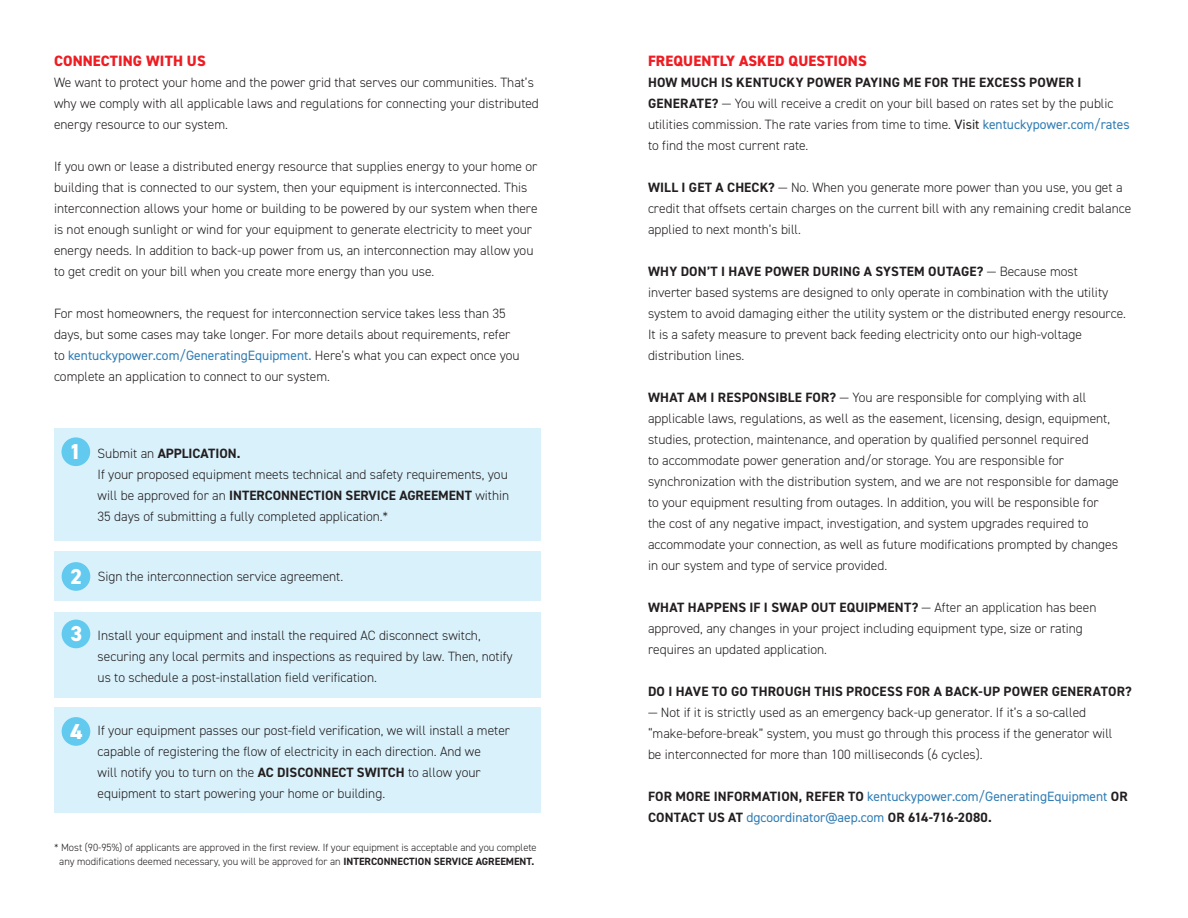
<style>
.page{position:relative;width:1188px;height:918px;background:#fff}
.page>*{position:absolute;margin:0;border:0;box-sizing:border-box;transform-origin:0 0}
.t1{font:800 21.6px "DIN2014";color:#fff}
.t2{font:800 15px "DIN2014";letter-spacing:.01em;color:#ee1d23}
.t3{font:300 13.5px/21px "DIN2014";color:#231f20}
.t4{font:700 13.5px "DIN2014";letter-spacing:.01em;color:#231f20}
.t5{font:13.5px/21px "DIN2014";color:#307db5}
.t6{font:300 10.5px "DIN2014";color:#231f20}
.s1{font-weight:400;color:#307db5}
.s2{font-weight:300}
.s3{font-weight:700}
.s4{font-weight:400}
.s5{font-weight:700;color:#231f20}
</style>
<div class="page">
<div style="left:54px;top:552px;width:486px;height:49px;background:#d9f1fb"></div>
<div style="left:54px;top:429px;width:486px;height:112px;background:#d9f1fb"></div>
<div style="left:61px;top:437px;width:29px;height:29px;background:#62c9ef;border-radius:50%"></div>
<div style="left:54px;top:612px;width:486px;height:85px;background:#d9f1fb"></div>
<div style="left:54px;top:708px;width:486px;height:105px;background:#d9f1fb"></div>
<div style="left:62px;top:562px;width:28px;height:29px;background:#62c9ef;border-radius:50%"></div>
<div style="left:62px;top:620px;width:28px;height:28px;background:#62c9ef;border-radius:50%"></div>
<div style="left:62px;top:717px;width:28px;height:29px;background:#62c9ef;border-radius:50%"></div>
<p class="t2" style="left:54px;top:51px;width:153px">CONNECTING WITH US</p>
<p class="t3" style="left:54px;top:72px;width:486px">We want to protect your home and the power grid that serves our communities. That’s why we comply with all applicable laws and regulations for connecting your distributed energy resource to our system.</p>
<p class="t3" style="left:54px;top:156px;width:485px">If you own or lease a distributed energy resource that supplies energy to your home or building that is connected to our system, then your equipment is interconnected. This interconnection allows your home or building to be powered by our system when there is not enough sunlight or wind for your equipment to generate electricity to meet your energy needs. In addition to back-up power from us, an interconnection may allow you to get credit on your bill when you create more energy than you use.</p>
<p class="t3" style="left:54px;top:303px;width:467px">For most homeowners, the request for interconnection service takes less than 35 days, but some cases may take longer. For more details about requirements, refer to <span class="s1">kentuckypower.com/GeneratingEquipment.</span> Here’s what you can expect once you complete an application to connect to our system.</p>
<p class="t1" style="left:69px;top:437px;width:14px">1</p>
<p class="t4" style="left:98px;top:444px;width:144px"><span class="s2">Submit an</span> APPLICATION.</p>
<p class="t3" style="left:98px;top:464px;width:413px;text-align:justify">If your proposed equipment meets technical and safety requirements, you will be approved for an <span class="s3">INTERCONNECTION SERVICE AGREEMENT</span> within 35 days of submitting a fully completed application.*</p>
<p class="t1" style="left:70px;top:562px;width:14px">2</p>
<p class="t3" style="left:98px;top:566px;width:247px">Sign the interconnection service agreement.</p>
<p class="t1" style="left:71px;top:620px;width:14px">3</p>
<p class="t3" style="left:98px;top:625px;width:417px">Install your equipment and install the required AC disconnect switch, securing any local permits and inspections as required by law. Then, notify us to schedule a post-installation field verification.</p>
<p class="t1" style="left:71px;top:717px;width:14px">4</p>
<p class="t3" style="left:98px;top:720px;width:414px">If your equipment passes our post-field verification, we will install a meter capable of registering the flow of electricity in each direction. And we</p>
<p class="t3" style="left:98px;top:762px;width:385px">will notify you to turn on the <span class="s3">AC DISCONNECT SWITCH</span> to allow your</p>
<p class="t3" style="left:98px;top:783px;width:289px">equipment to start powering your home or building.</p>
<p class="t6" style="left:54px;top:841px;width:484px">* Most (90-95%) of applicants are approved in the first review. If your equipment is acceptable and you complete</p>
<p class="t6" style="left:59px;top:855px;width:477px">any modifications deemed necessary, you will be approved for an <span class="s3">INTERCONNECTION SERVICE AGREEMENT.</span></p>
<p class="t2" style="left:648px;top:51px;width:220px">FREQUENTLY ASKED QUESTIONS</p>
<p class="t3" style="left:648px;top:72px;width:483px"><span class="s3">HOW MUCH IS KENTUCKY POWER PAYING ME FOR THE EXCESS POWER I GENERATE?</span> — You will receive a credit on your bill based on rates set by the public utilities commission. The rate varies from time to time. <span class="s4">Visit</span> <span class="s1">kentuckypower.com/rates </span>to find the most current rate.</p>
<p class="t3" style="left:648px;top:177px;width:485px"><span class="s3">WILL I GET A CHECK?</span> — No. When you generate more power than you use, you get a credit that offsets certain charges on the current bill with any remaining credit balance applied to next month’s bill.</p>
<p class="t4" style="left:648px;top:262px;width:431px">WHY DON’T I HAVE POWER DURING A SYSTEM OUTAGE? <span class="s2">— Because most</span></p>
<p class="t3" style="left:648px;top:282px;width:480px">inverter based systems are designed to only operate in combination with the utility system to avoid damaging either the utility system or the distributed energy resource.<br>It is a safety measure to prevent back feeding electricity onto our high-voltage distribution lines.</p>
<p class="t3" style="left:648px;top:387px;width:464px"><span class="s3">WHAT AM I RESPONSIBLE FOR?</span> — You are responsible for complying with all applicable laws, regulations, as well as the easement, licensing, design, equipment, studies, protection, maintenance, and operation by qualified personnel required</p>
<p class="t3" style="left:648px;top:450px;width:472px">to accommodate power generation and/or storage. You are responsible for synchronization with the distribution system, and we are not responsible for damage</p>
<p class="t3" style="left:648px;top:492px;width:472px">to your equipment resulting from outages. In addition, you will be responsible for the cost of any negative impact, investigation, and system upgrades required to accommodate your connection, as well as future modifications prompted by changes</p>
<p class="t3" style="left:648px;top:555px;width:241px">in our system and type of service provided.</p>
<p class="t3" style="left:648px;top:597px;width:450px"><span class="s3">WHAT HAPPENS IF I SWAP OUT EQUIPMENT?</span> — After an application has been approved, any changes in your project including equipment type, size or rating</p>
<p class="t3" style="left:648px;top:639px;width:181px">requires an updated application.</p>
<p class="t4" style="left:648px;top:682px;width:485px">DO I HAVE TO GO THROUGH THIS PROCESS FOR A BACK-UP POWER GENERATOR?</p>
<p class="t3" style="left:648px;top:702px;width:440px">— Not if it is strictly used as an emergency back-up generator. If it’s a so-called</p>
<p class="t3" style="left:648px;top:723px;width:466px">“make-before-break” system, you must go through this process if the generator will</p>
<p class="t3" style="left:648px;top:744px;width:336px">be interconnected for more than 100 milliseconds (6 cycles).</p>
<p class="t5" style="left:648px;top:785px;width:481px"><span class="s5">FOR MORE INFORMATION, REFER TO</span> kentuckypower.com/GeneratingEquipment <span class="s5">OR<br>CONTACT US AT</span> dgcoordinator@aep.com <span class="s5">OR 614-716-2080.</span></p>
</div>
